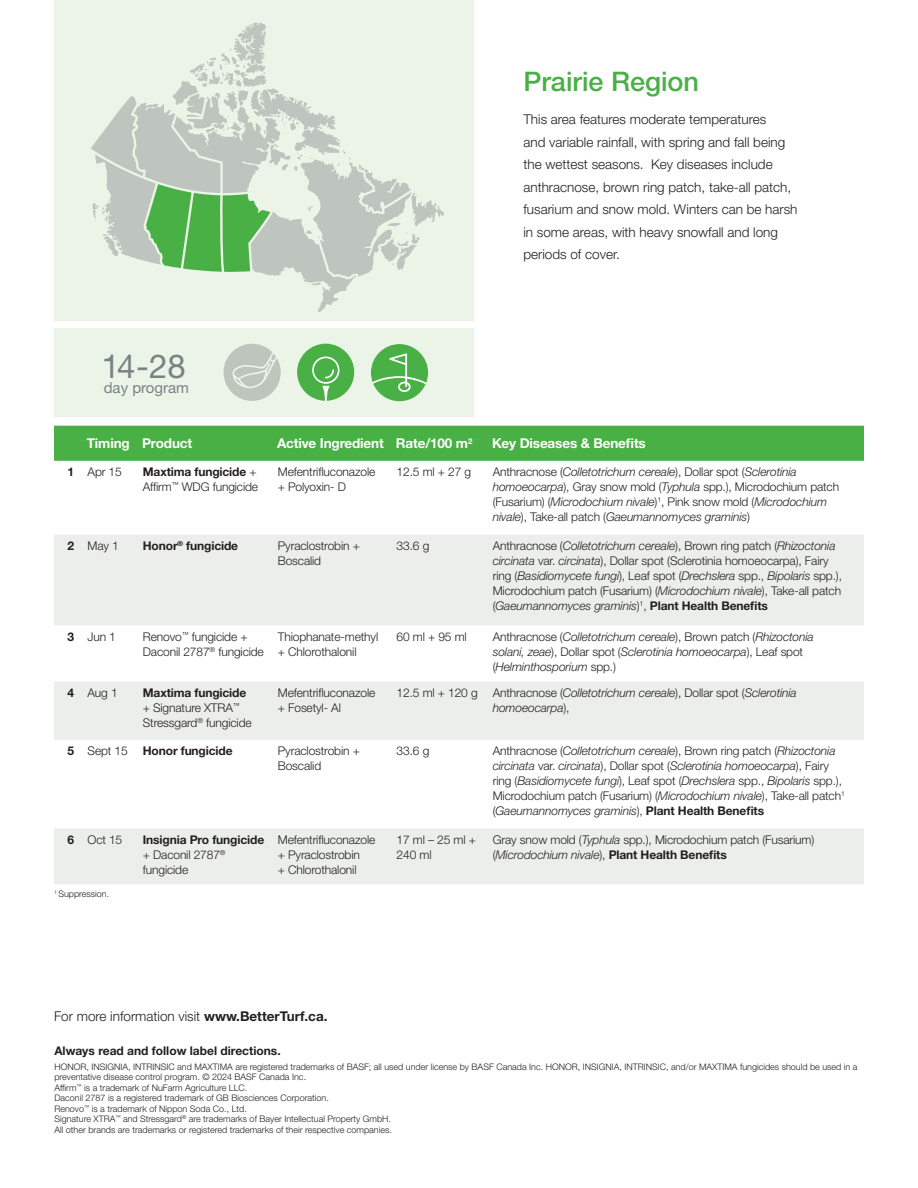
<style>
.page{position:relative;width:918px;height:1188px;background:#fff}
.page>*{position:absolute;margin:0;border:0;box-sizing:border-box;transform-origin:0 0}
.t1{font:33px "Helvetica Neue LT Std";color:#788385}
.t2{font:500 27px "Helvetica Neue LT Std";color:#49b045}
.t3{font:15px "Helvetica Neue LT Std";color:#788385}
.t4{font:300 13.5px/22.5px "Helvetica Neue LT Std";color:#231f20}
.t5{font:700 13.5px "Helvetica Neue LT Std";letter-spacing:-.01em;color:#fff}
.t6{font:300 12px/15px "Helvetica Neue LT Std";letter-spacing:-.01em;color:#231f20}
.t7{font:italic 300 12px/15px "Helvetica Neue LT Std";letter-spacing:-.01em;color:#231f20}
.t8{font:700 12px "Helvetica Neue LT Std";letter-spacing:-.005em;color:#231f20}
.t9{font:300 9px/10.5px "Helvetica Neue LT Std";color:#231f20}
.s1{font-weight:700}
.s2{font-style:normal}
.s3{font-style:italic}
.s4{font-weight:700;font-style:normal}
</style>
<div class="page">
<div style="left:54px;top:329px;width:419px;height:88px;background:#ebf4e7"></div>
<div style="left:54px;top:0;width:419px;height:321px;background:#ebf4e7"></div>
<svg style="left:224px;top:344px;width:57px;height:57px"></svg>
<svg style="left:371px;top:344px;width:57px;height:57px"></svg>
<svg style="left:91px;top:23px;width:353px;height:289px"></svg>
<div style="left:54px;top:426px;width:810px;height:35px;background:#49b045"></div>
<div style="left:54px;top:535px;width:810px;height:90px;background:#eceeec"></div>
<svg style="left:54px;top:682px;width:810px;height:202px;fill:#eceeec"></svg>
<svg style="left:297px;top:344px;width:57px;height:57px"></svg>
<h1 class="t1" style="left:101px;top:347px;width:86px">14-28</h1>
<p class="t3" style="left:104px;top:379px;width:87px">day program</p>
<h2 class="t2" style="left:523px;top:65px;width:177px">Prairie Region</h2>
<p class="t4" style="left:523px;top:108px;width:276px">This area features moderate temperatures<br>and variable rainfall, with spring and fall being the wettest seasons. Key diseases include anthracnose, brown ring patch, take-all patch, fusarium and snow mold. Winters can be harsh in some areas, with heavy snowfall and long periods of cover.</p>
<p class="t5" style="left:87px;top:435px;width:107px">Timing Product</p>
<p class="t5" style="left:277px;top:435px;width:197px">Active Ingredient Rate/100 m<sup>2</sup></p>
<p class="t5" style="left:492px;top:435px;width:155px">Key Diseases &amp; Benefits</p>
<p class="t6" style="left:67px;top:464px;width:56px"><span class="s1">1</span> Apr 15</p>
<p class="t6" style="left:143px;top:464px;width:117px"><span class="s1">Maxtima fungicide</span> +<br>Affirm<sup>™</sup> WDG fungicide</p>
<p class="t6" style="left:278px;top:464px;width:99px">Mefentrifluconazole + Polyoxin- D</p>
<p class="t6" style="left:397px;top:464px;width:76px">12.5 ml + 27 g</p>
<p class="t7" style="left:493px;top:464px;width:348px"><span class="s2">Anthracnose (</span>Colletotrichum cereale<span class="s2">), Dollar spot (</span>Sclerotinia homoeocarpa<span class="s2">), Gray snow mold (</span>Typhula <span class="s2">spp.), Microdochium patch (Fusarium) (</span>Microdochium nivale<span class="s2">)</span><sup>1</sup><span class="s2">, Pink snow mold (</span>Microdochium nivale<span class="s2">), Take-all patch (</span>Gaeumannomyces graminis<span class="s2">)</span></p>
<p class="t6" style="left:67px;top:538px;width:53px"><span class="s1">2</span> May 1</p>
<p class="t8" style="left:143px;top:538px;width:97px">Honor<sup>®</sup> fungicide</p>
<p class="t6" style="left:278px;top:538px;width:84px">Pyraclostrobin +<br>Boscalid</p>
<p class="t6" style="left:397px;top:538px;width:34px">33.6 g</p>
<p class="t6" style="left:493px;top:538px;width:351px">Anthracnose (<span class="s3">Colletotrichum cereale</span>), Brown ring patch (<span class="s3">Rhizoctonia circinata</span> var. <span class="s3">circinata</span>), Dollar spot (Sclerotinia homoeocarpa), Fairy ring (<span class="s3">Basidiomycete fungi</span>), Leaf spot (<span class="s3">Drechslera</span> spp., <span class="s3">Bipolaris</span> spp.), Microdochium patch (Fusarium) (<span class="s3">Microdochium nivale</span>), Take-all patch (<span class="s3">Gaeumannomyces graminis</span>)<sup>1</sup>, <span class="s1">Plant Health Benefits</span></p>
<p class="t6" style="left:67px;top:629px;width:50px"><span class="s1">3</span> Jun 1</p>
<p class="t6" style="left:143px;top:629px;width:123px">Renovo<sup>™</sup> fungicide +<br>Daconil 2787<sup>®</sup> fungicide</p>
<p class="t6" style="left:278px;top:629px;width:102px">Thiophanate-methyl + Chlorothalonil</p>
<p class="t6" style="left:397px;top:629px;width:72px">60 ml + 95 ml</p>
<p class="t7" style="left:493px;top:629px;width:323px"><span class="s2">Anthracnose (</span>Colletotrichum cereale<span class="s2">), Brown patch (</span>Rhizoctonia solani, zeae<span class="s2">), Dollar spot (</span>Sclerotinia homoeocarpa<span class="s2">), Leaf spot (</span>Helminthosporium <span class="s2">spp.)</span></p>
<p class="t6" style="left:67px;top:685px;width:52px"><span class="s1">4</span> Aug 1</p>
<p class="t6" style="left:143px;top:685px;width:110px"><span class="s1">Maxtima fungicide </span>+ Signature XTRA<sup>™<br></sup>Stressgard<sup>®</sup> fungicide</p>
<p class="t6" style="left:278px;top:685px;width:99px">Mefentrifluconazole + Fosetyl- Al</p>
<p class="t6" style="left:397px;top:685px;width:83px">12.5 ml + 120 g</p>
<p class="t7" style="left:493px;top:685px;width:306px"><span class="s2">Anthracnose (</span>Colletotrichum cereale<span class="s2">), Dollar spot (</span>Sclerotinia homoeocarpa<span class="s2">),</span></p>
<p class="t6" style="left:67px;top:743px;width:62px"><span class="s1">5</span> Sept 15</p>
<p class="t8" style="left:143px;top:743px;width:91px">Honor fungicide</p>
<p class="t6" style="left:278px;top:743px;width:84px">Pyraclostrobin +<br>Boscalid</p>
<p class="t6" style="left:397px;top:743px;width:34px">33.6 g</p>
<p class="t7" style="left:493px;top:743px;width:354px"><span class="s2">Anthracnose (</span>Colletotrichum cereale<span class="s2">), Brown ring patch (</span>Rhizoctonia circinata <span class="s2">var.</span> circinata<span class="s2">), Dollar spot (</span>Sclerotinia homoeocarpa<span class="s2">), Fairy ring (</span>Basidiomycete fungi<span class="s2">), Leaf spot (</span>Drechslera <span class="s2">spp.,</span> Bipolaris <span class="s2">spp.), Microdochium patch (Fusarium) (</span>Microdochium nivale<span class="s2">), Take-all patch</span><sup>1 </sup><span class="s2">(</span>Gaeumannomyces graminis<span class="s2">),</span> <span class="s4">Plant Health Benefits</span></p>
<p class="t6" style="left:67px;top:832px;width:56px"><span class="s1">6</span> Oct 15</p>
<p class="t6" style="left:143px;top:832px;width:123px"><span class="s1">Insignia Pro fungicide </span>+ Daconil 2787<sup>® </sup>fungicide</p>
<p class="t6" style="left:278px;top:832px;width:99px">Mefentrifluconazole + Pyraclostrobin<br>+ Chlorothalonil</p>
<p class="t6" style="left:397px;top:832px;width:81px">17 ml – 25 ml +<br>240 ml</p>
<p class="t6" style="left:493px;top:832px;width:323px">Gray snow mold (<span class="s3">Typhula</span> spp.), Microdochium patch (Fusarium) (<span class="s3">Microdochium nivale</span>), <span class="s1">Plant Health Benefits</span></p>
<p class="t9" style="left:54px;top:889px;width:57px"><sup>1</sup> Suppression.</p>
<p class="t4" style="left:54px;top:1004px;width:275px">For more information visit <span class="s1">www.BetterTurf.ca.</span></p>
<p class="t8" style="left:54px;top:1043px;width:228px">Always read and follow label directions.</p>
<p class="t9" style="left:54px;top:1061px;width:805px">HONOR, INSIGNIA, INTRINSIC and MAXTIMA are registered trademarks of BASF; all used under license by BASF Canada Inc. HONOR, INSIGNIA, INTRINSIC, and/or MAXTIMA fungicides should be used in a preventative disease control program. © 2024 BASF Canada Inc.<br>Affirm<sup>™</sup> is a trademark of NuFarm Agriculture LLC.<br>Daconil 2787 is a registered trademark of GB Biosciences Corporation.<br>Renovo<sup>™</sup> is a trademark of Nippon Soda Co., Ltd.<br>Signature XTRA<sup>™</sup> and Stressgard<sup>®</sup> are trademarks of Bayer Intellectual Property GmbH.<br>All other brands are trademarks or registered trademarks of their respective companies.</p>
</div>
